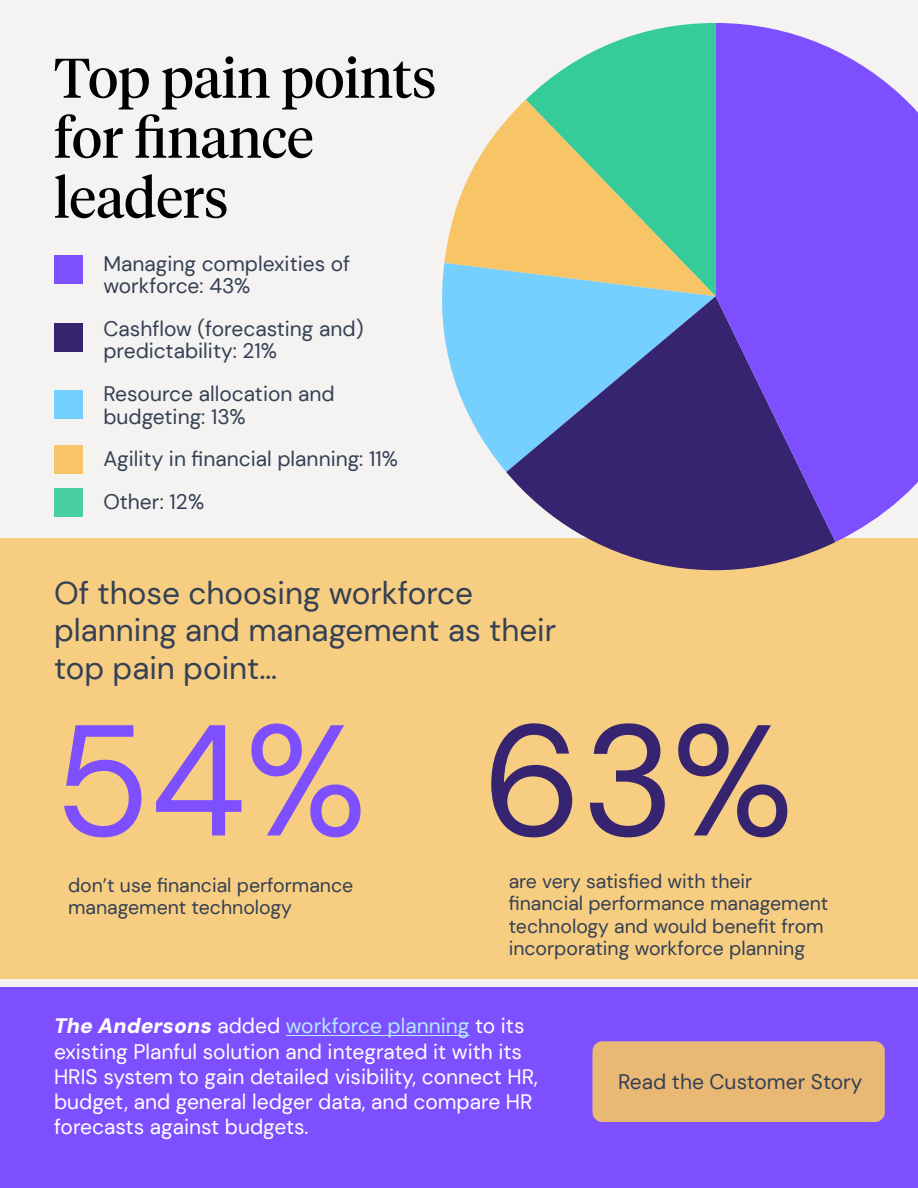
<style>
.page{position:relative;width:918px;height:1188px;background:#f4f3f1}
.page>*{position:absolute;margin:0;border:0;box-sizing:border-box;transform-origin:0 0}
.t1{font:157.5px "DM Sans";color:#7d4fff}
.t2{font:55.5px/60px "Tiempos Headline";color:#000}
.t3{font:31.5px/37.8px "DM Sans";color:#344054}
.t4{font:21px/25.2px "DM Sans";color:#fff}
.t5{font:21px/22.5px "DM Sans";color:#344054}
.t6{font:19.5px/22.5px "DM Sans";color:#344054}
.s1{color:#362470}
.s2{font-family:"DM Sans 9 pt";font-style:italic}
.s3{color:#b5e8ff}
</style>
<div class="page">
<div style="left:0;top:538px;width:918px;height:440px;background:#f6cd81"></div>
<div style="left:0;top:987px;width:918px;height:201px;background:#7d4fff"></div>
<svg style="left:526px;top:23px;width:190px;height:77px;fill:#36cc99"></svg>
<svg style="left:444px;top:100px;width:272px;height:163px;background:#a8cc89"></svg>
<svg style="left:442px;top:263px;width:274px;height:209px;fill:#75cfff"></svg>
<svg style="left:506px;top:296px;width:330px;height:275px;background:#6373a5"></svg>
<svg style="left:716px;top:23px;width:202px;height:519px;background:#7b54e9"></svg>
<div style="left:54px;top:256px;width:28px;height:28px;background:#7d4fff"></div>
<div style="left:54px;top:489px;width:28px;height:28px;background:#49cfa1"></div>
<div style="left:54px;top:391px;width:28px;height:28px;background:#75cfff"></div>
<div style="left:54px;top:324px;width:28px;height:28px;background:#362470"></div>
<div style="left:54px;top:446px;width:28px;height:28px;background:#f7c466"></div>
<hr style="left:286px;top:1035px;width:183px;height:1px;background:#b5e8ff">
<div style="left:593px;top:1041px;width:292px;height:81px;background:#eab875;border-radius:10px"></div>
<h2 class="t2" style="left:54px;top:45px;width:384px">Top pain points for finance leaders</h2>
<p class="t5" style="left:103px;top:252px;width:248px">Managing complexities of workforce: 43%</p>
<p class="t5" style="left:103px;top:317px;width:262px">Cashflow (forecasting and) predictability: 21%</p>
<p class="t5" style="left:103px;top:383px;width:233px">Resource allocation and budgeting: 13%</p>
<p class="t5" style="left:103px;top:438px;width:296px;line-height:42.8px">Agility in financial planning: 11%<br>Other: 12%</p>
<h3 class="t3" style="left:54px;top:574px;width:504px">Of those choosing workforce planning and management as their top pain point…</h3>
<h1 class="t1" style="left:54px;top:683px;width:741px">54% <span class="s1">63%</span></h1>
<p class="t6" style="left:68px;top:874px;width:287px">don’t use financial performance management technology</p>
<p class="t6" style="left:509px;top:870px;width:321px">are very satisfied with their financial performance management technology and would benefit from incorporating workforce planning</p>
<p class="t4" style="left:54px;top:1013px;width:486px"><span class="s2">The Andersons</span> added <span class="s3">workforce planning</span> to its existing Planful solution and integrated it with its HRIS system to gain detailed visibility, connect HR, budget, and general ledger data, and compare HR forecasts against budgets.</p>
<p class="t5" style="left:618px;top:1070px;width:246px">Read the Customer Story</p>
</div>
